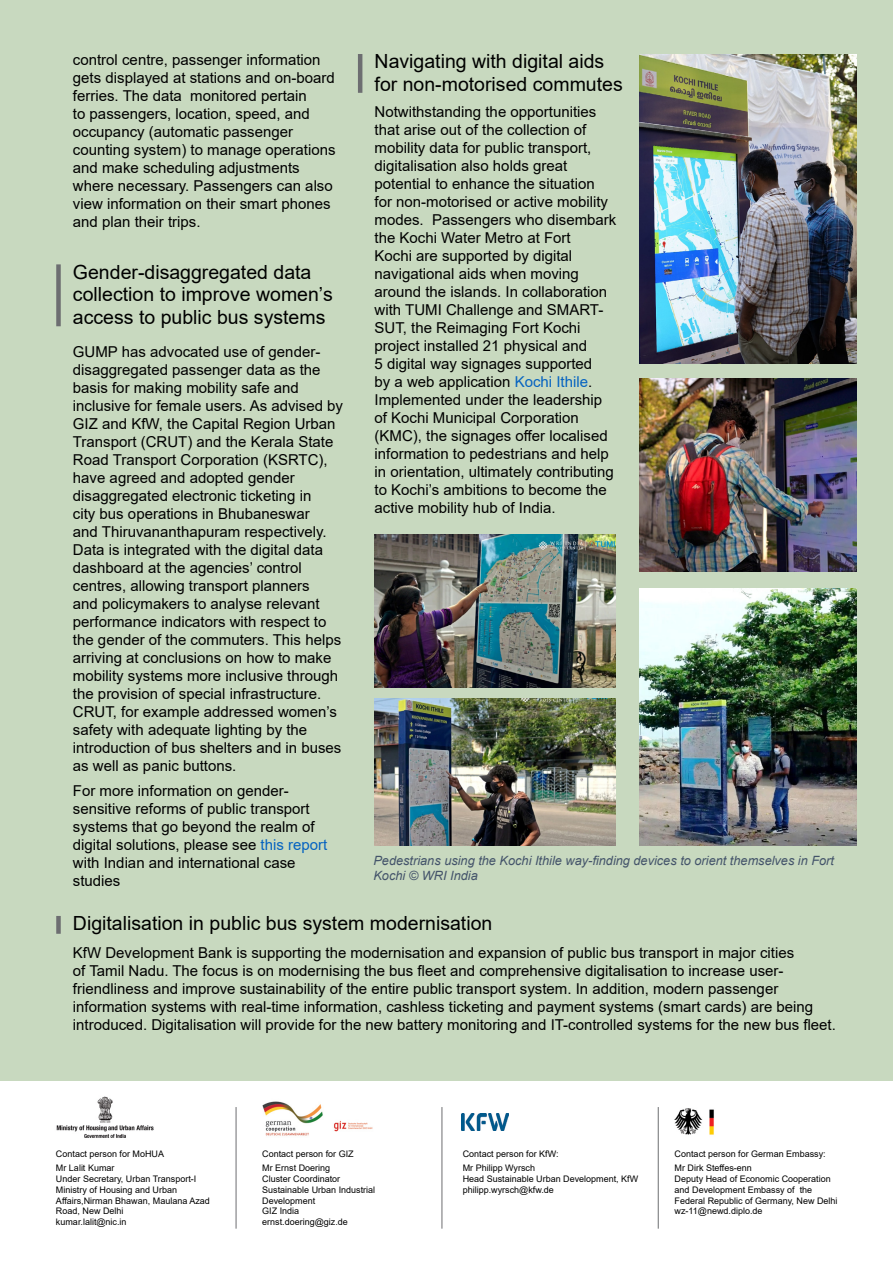
<style>
.page{position:relative;width:893px;height:1263px;background:#fff}
.page>*{position:absolute;margin:0;border:0;box-sizing:border-box;transform-origin:0 0}
.t1{font:19.5px/22.5px "Arial";color:#000}
.t2{font:15px/18px "Arial";color:#000}
.t3{font:italic 12.75px/15px "Arial";color:#44546a}
.t4{font:9px/10.8px "Arial";color:#000}
.s1{color:#0563c1}
</style>
<div class="page">
<div style="left:0;top:0;width:893px;height:1080px;background:#c8d9bf"></div>
<div style="left:56px;top:264px;width:5px;height:62px;background:#6d6e71"></div>
<hr style="left:358px;top:54px;width:4px;height:39px;background:#6d6e71">
<div style="left:56px;top:916px;width:5px;height:18px;background:#6d6e71"></div>
<img style="left:640px;top:54px;width:217px;height:309px">
<img style="left:640px;top:588px;width:217px;height:257px">
<img style="left:640px;top:379px;width:217px;height:192px">
<img style="left:375px;top:698px;width:240px;height:147px">
<img style="left:375px;top:534px;width:240px;height:153px">
<img style="left:56px;top:1096px;width:98px;height:42px">
<img style="left:674px;top:1108px;width:40px;height:27px">
<img style="left:461px;top:1114px;width:48px;height:16px">
<hr style="left:236px;top:1107px;width:1px;height:122px;background:#6d6e71">
<hr style="left:442px;top:1107px;width:1px;height:122px;background:#6d6e71">
<hr style="left:658px;top:1107px;width:1px;height:122px;background:#6d6e71">
<img style="left:262px;top:1101px;width:111px;height:35px">
<p class="t2" style="left:73px;top:51px;width:264px">control centre, passenger information gets displayed at stations and on-board ferries. The data monitored pertain<br>to passengers, location, speed, and occupancy (automatic passenger counting system) to manage operations and make scheduling adjustments where necessary. Passengers can also view information on their smart phones and plan their trips.</p>
<h1 class="t1" style="left:73px;top:260px;width:261px">Gender-disaggregated data collection to improve women’s access to public bus systems</h1>
<p class="t2" style="left:73px;top:342px;width:272px">GUMP has advocated use of gender&shy;disaggregated passenger data as the basis for making mobility safe and inclusive for female users. As advised by GIZ and KfW, the Capital Region Urban Transport (CRUT) and the Kerala State Road Transport Corporation (KSRTC), have agreed and adopted gender disaggregated electronic ticketing in<br>city bus operations in Bhubaneswar<br>and Thiruvananthapuram respectively.<br>Data is integrated with the digital data dashboard at the agencies’ control centres, allowing transport planners<br>and policymakers to analyse relevant performance indicators with respect to the gender of the commuters. This helps arriving at conclusions on how to make mobility systems more inclusive through the provision of special infrastructure.<br>CRUT, for example addressed women’s safety with adequate lighting by the introduction of bus shelters and in buses as well as panic buttons.</p>
<p class="t2" style="left:73px;top:781px;width:256px">For more information on gender&shy;sensitive reforms of public transport systems that go beyond the realm of digital solutions, please see <span class="s1">this report </span>with Indian and international case studies</p>
<h1 class="t1" style="left:375px;top:50px;width:250px">Navigating with digital aids for non-motorised commutes</h1>
<p class="t2" style="left:375px;top:102px;width:243px">Notwithstanding the opportunities that arise out of the collection of mobility data for public transport, digitalisation also holds great potential to enhance the situation<br>for non-motorised or active mobility modes. Passengers who disembark the Kochi Water Metro at Fort<br>Kochi are supported by digital navigational aids when moving around the islands. In collaboration with TUMI Challenge and SMART-SUT, the Reimaging Fort Kochi project installed 21 physical and<br>5 digital way signages supported<br>by a web application <span class="s1">Kochi Ithile</span>.<br>Implemented under the leadership of Kochi Municipal Corporation (KMC), the signages offer localised information to pedestrians and help in orientation, ultimately contributing to Kochi’s ambitions to become the active mobility hub of India.</p>
<p class="t3" style="left:373px;top:853px;width:462px">Pedestrians using the Kochi Ithile way-finding devices to orient themselves in Fort<br>Kochi © WRI India</p>
<h1 class="t1" style="left:73px;top:912px;width:421px">Digitalisation in public bus system modernisation</h1>
<p class="t2" style="left:73px;top:943px;width:764px">KfW Development Bank is supporting the modernisation and expansion of public bus transport in major cities<br>of Tamil Nadu. The focus is on modernising the bus fleet and comprehensive digitalisation to increase user&shy;friendliness and improve sustainability of the entire public transport system. In addition, modern passenger information systems with real-time information, cashless ticketing and payment systems (smart cards) are being introduced. Digitalisation will provide for the new battery monitoring and IT-controlled systems for the new bus fleet.</p>
<p class="t4" style="left:56px;top:1147px;width:110px;line-height:14.1px">Contact person for MoHUA<br>Mr Lalit Kumar</p>
<p class="t4" style="left:56px;top:1173px;width:155px">Under Secretary, Urban Transport-I<br>Ministry of Housing and Urban<br>Affairs,Nirman Bhawan, Maulana Azad<br>Road, New Delhi<br>kumar.lalit@nic.in</p>
<p class="t4" style="left:262px;top:1147px;width:93px;line-height:14.1px">Contact person for GIZ<br>Mr Ernst Doering</p>
<p class="t4" style="left:262px;top:1173px;width:115px">Cluster Coordinator<br>Sustainable Urban Industrial<br>Development<br>GIZ India ernst.doering@giz.de</p>
<p class="t4" style="left:463px;top:1147px;width:97px;line-height:14.1px">Contact person for KfW:<br>Mr Philipp Wyrsch</p>
<p class="t4" style="left:463px;top:1173px;width:177px">Head Sustainable Urban Development, KfW philipp.wyrsch@kfw.de</p>
<p class="t4" style="left:675px;top:1147px;width:153px;line-height:14.1px">Contact person for German Embassy:<br>Mr Dirk Steffes-enn</p>
<p class="t4" style="left:675px;top:1173px;width:164px">Deputy Head of Economic Cooperation and Development Embassy of the<br>Federal Republic of Germany, New Delhi wz-11@newd.diplo.de</p>
</div>
